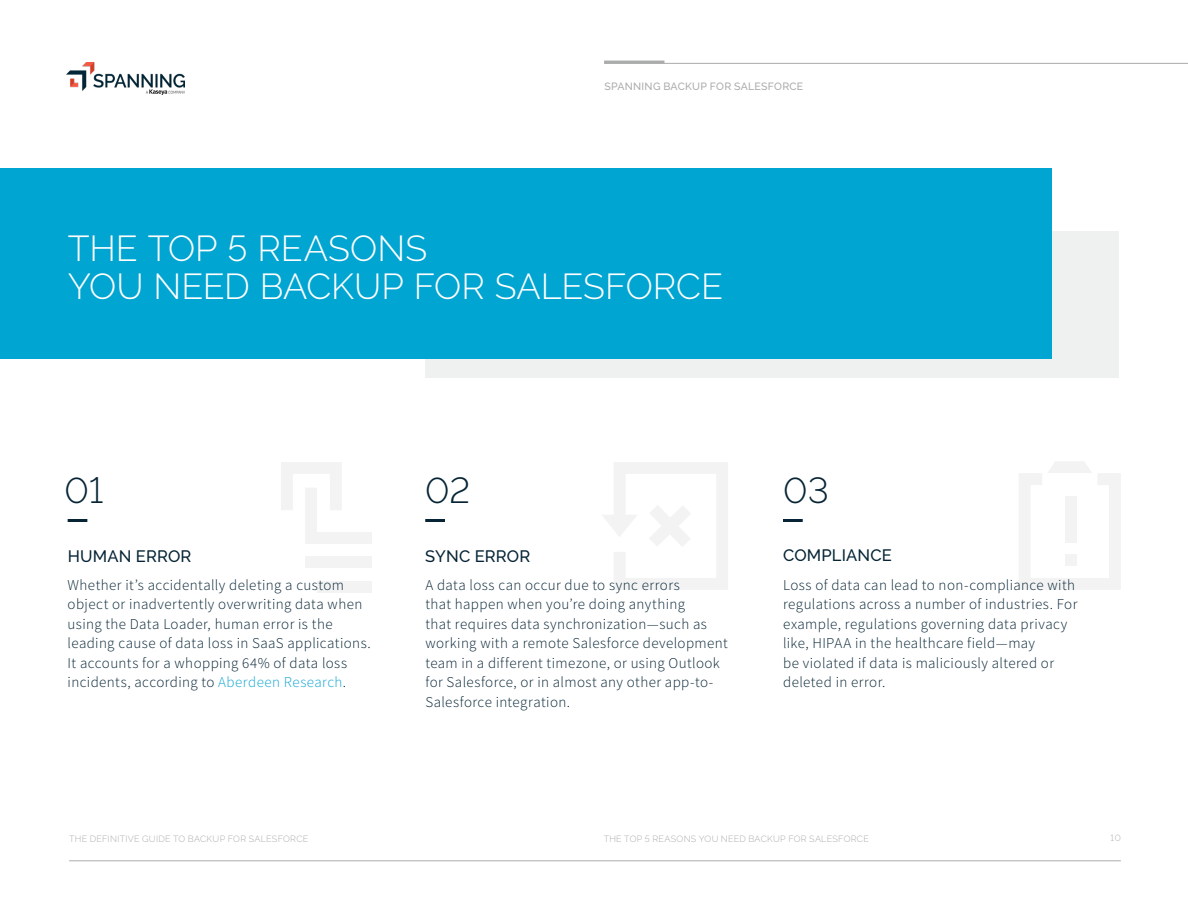
<style>
.page{position:relative;width:1188px;height:918px;background:#fff}
.page>*{position:absolute;margin:0;border:0;box-sizing:border-box;transform-origin:0 0}
.t1{font:300 36px "Raleway";color:#fff}
.t2{font:300 36px "Raleway";color:#062435}
.t3{font:500 16.5px "Raleway";letter-spacing:.01em;color:#062435}
.t4{font:300 15px/19.5px "Source Sans Pro";letter-spacing:.025em;color:#062435}
.t5{font:500 10.5px "Raleway";letter-spacing:.025em;color:#aaabab}
.t6{font:300 9px "Raleway";letter-spacing:.03em;color:#aaabab}
.s1{color:#10a5d3}
</style>
<div class="page">
<hr style="left:69px;top:860px;width:1052px;height:1px;background:#aaabab">
<hr style="left:604px;top:61px;width:60px;height:3px;background:#aaabab">
<hr style="left:604px;top:63px;width:584px;height:1px;background:#aaabab">
<img style="left:66px;top:62px;width:119px;height:32px">
<svg style="left:1019px;top:461px;width:102px;height:129px"></svg>
<div style="left:1065px;top:496px;width:12px;height:46px;background:#eff0f0"></div>
<div style="left:1065px;top:554px;width:12px;height:12px;background:#eff0f0"></div>
<svg style="left:602px;top:462px;width:126px;height:128px"></svg>
<div style="left:317px;top:581px;width:55px;height:12px;background:#eff0f0"></div>
<div style="left:305px;top:556px;width:67px;height:12px;background:#eff0f0"></div>
<svg style="left:281px;top:462px;width:91px;height:82px"></svg>
<hr style="left:68px;top:519px;width:19px;height:3px;background:#062435">
<hr style="left:425px;top:519px;width:20px;height:3px;background:#062435">
<hr style="left:783px;top:519px;width:20px;height:3px;background:#062435">
<div style="left:426px;top:231px;width:693px;height:147px;background:#eff0f0"></div>
<div style="left:0;top:168px;width:1051px;height:191px;background:#00a5d2"></div>
<p class="t5" style="left:604px;top:80px;width:200px">SPANNING BACKUP FOR SALESFORCE</p>
<p class="t1" style="left:68px;top:228px;width:361px">THE TOP 5 REASONS</p>
<p class="t1" style="left:68px;top:265px;width:657px">YOU NEED BACKUP FOR SALESFORCE</p>
<p class="t2" style="left:65px;top:470px;width:40px">01</p>
<p class="t2" style="left:425px;top:470px;width:47px">02</p>
<p class="t2" style="left:783px;top:470px;width:47px">03</p>
<p class="t3" style="left:68px;top:547px;width:125px">HUMAN ERROR</p>
<p class="t4" style="left:68px;top:575px;width:305px">Whether it’s accidentally deleting a custom object or inadvertently overwriting data when using the Data Loader, human error is the leading cause of data loss in SaaS applications.<br>It accounts for a whopping 64% of data loss incidents, according to <span class="s1">Aberdeen Research</span>.</p>
<p class="t3" style="left:425px;top:547px;width:107px">SYNC ERROR</p>
<p class="t4" style="left:425px;top:575px;width:304px">A data loss can occur due to sync errors<br>that happen when you’re doing anything<br>that requires data synchronization—such as working with a remote Salesforce development team in a different timezone, or using Outlook for Salesforce, or in almost any other app-to-Salesforce integration.</p>
<p class="t3" style="left:783px;top:545px;width:110px">COMPLIANCE</p>
<p class="t4" style="left:783px;top:575px;width:296px">Loss of data can lead to non-compliance with regulations across a number of industries. For example, regulations governing data privacy like, HIPAA in the healthcare field—may<br>be violated if data is maliciously altered or deleted in error.</p>
<p class="t6" style="left:69px;top:834px;width:241px">THE DEFINITIVE GUIDE TO BACKUP FOR SALESFORCE</p>
<p class="t6" style="left:604px;top:834px;width:267px">THE TOP 5 REASONS YOU NEED BACKUP FOR SALESFORCE</p>
<p class="t6" style="left:1110px;top:832px;width:12px">10</p>
</div>
